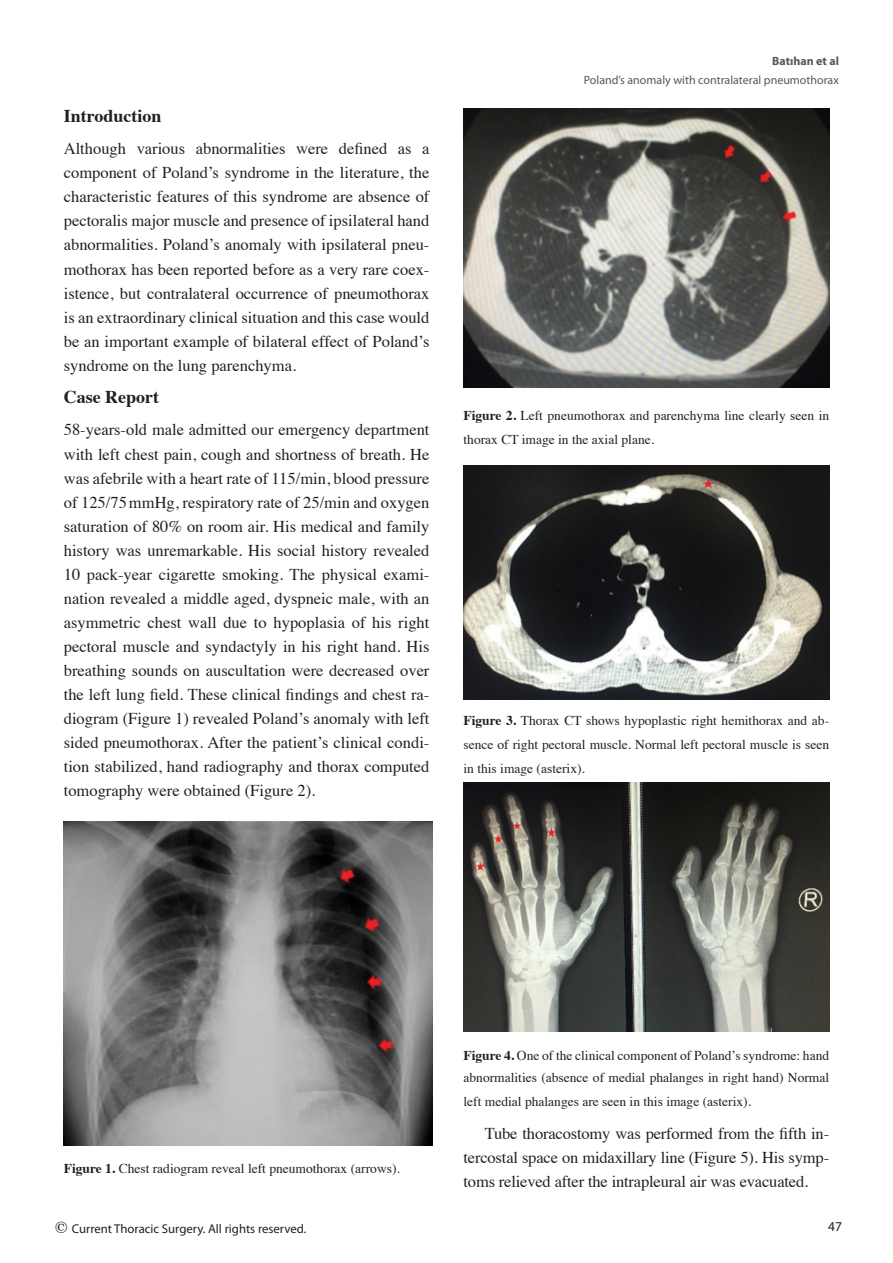
<style>
.page{position:relative;width:893px;height:1263px;background:#fff}
.page>*{position:absolute;margin:0;border:0;box-sizing:border-box;transform-origin:0 0}
.t1{font:700 18px "Times";color:#231f20}
.t2{font:16.5px/24px "Times";color:#231f20;text-align:justify}
.t3{font:13.5px/24px "Times";color:#231f20}
.t4{font:13.5px "Myriad Pro";color:#231f20}
.t5{font:12.75px "Myriad Pro";color:#231f20}
.t6{font:12px "Myriad Pro";color:#57585a}
.t7{font:700 12px "Myriad Pro";color:#57585a}
.s1{font-weight:700}
.s2{font-family:"Times";font-size:16.5px}
</style>
<div class="page">
<img style="left:64px;top:822px;width:368px;height:323px">
<img style="left:463px;top:108px;width:366px;height:279px">
<img style="left:463px;top:465px;width:367px;height:234px">
<img style="left:463px;top:782px;width:366px;height:250px">
<p class="t1" style="left:64px;top:99px;width:99px">Introduction</p>
<p class="t2" style="left:64px;top:135px;width:367px">Although various abnormalities were defined as a component of Poland’s syndrome in the literature, the characteristic features of this syndrome are absence of pectoralis major muscle and presence of ipsilateral hand abnormalities. Poland’s anomaly with ipsilateral pneu&shy;mothorax has been reported before as a very rare coex&shy;istence, but contralateral occurrence of pneumothorax is an extraordinary clinical situation and this case would be an important example of bilateral effect of Poland’s syndrome on the lung parenchyma.</p>
<p class="t1" style="left:64px;top:380px;width:97px">Case Report</p>
<p class="t2" style="left:64px;top:416px;width:367px">58-years-old male admitted our emergency department with left chest pain, cough and shortness of breath. He was afebrile with a heart rate of 115/min, blood pressure of 125/75mmHg, respiratory rate of 25/min and oxygen saturation of 80% on room air. His medical and family history was unremarkable. His social history revealed 10 pack-year cigarette smoking. The physical exami&shy;nation revealed a middle aged, dyspneic male, with an asymmetric chest wall due to hypoplasia of his right pectoral muscle and syndactyly in his right hand. His breathing sounds on auscultation were decreased over the left lung field. These clinical findings and chest ra&shy;diogram (Figure 1) revealed Poland’s anomaly with left sided pneumothorax. After the patient’s clinical condi&shy;tion stabilized, hand radiography and thorax computed tomography were obtained (Figure 2).</p>
<p class="t7" style="left:772px;top:54px;width:68px">Batıhan et al</p>
<p class="t6" style="left:584px;top:72px;width:257px">Poland’s anomaly with contralateral pneumothorax</p>
<p class="t3" style="left:463px;top:402px;width:367px"><span class="s1">Figure 2.</span> Left pneumothorax and parenchyma line clearly seen in thorax CT image in the axial plane.</p>
<p class="t3" style="left:463px;top:707px;width:367px;text-align:justify"><span class="s1">Figure 3.</span> Thorax CT shows hypoplastic right hemithorax and ab&shy;sence of right pectoral muscle. Normal left pectoral muscle is seen in this image (asterix).</p>
<p class="t3" style="left:64px;top:1155px;width:338px"><span class="s1">Figure 1.</span> Chest radiogram reveal left pneumothorax (arrows).</p>
<p class="t3" style="left:463px;top:1043px;width:367px;line-height:22.5px"><span class="s1">Figure 4.</span> One of the clinical component of Poland’s syndrome: hand abnormalities (absence of medial phalanges in right hand) Normal</p>
<p class="t3" style="left:463px;top:1088px;width:289px">left medial phalanges are seen in this image (asterix).</p>
<p class="t2" style="left:463px;top:1120px;width:367px;text-indent:21px">Tube thoracostomy was performed from the fifth in&shy;tercostal space on midaxillary line (Figure 5). His symp&shy;toms relieved after the intrapleural air was evacuated.</p>
<p class="t5" style="left:55px;top:1221px;width:253px"><span class="s2">©</span> Current Thoracic Surgery. All rights reserved.</p>
<p class="t4" style="left:828px;top:1218px;width:15px">47</p>
</div>
